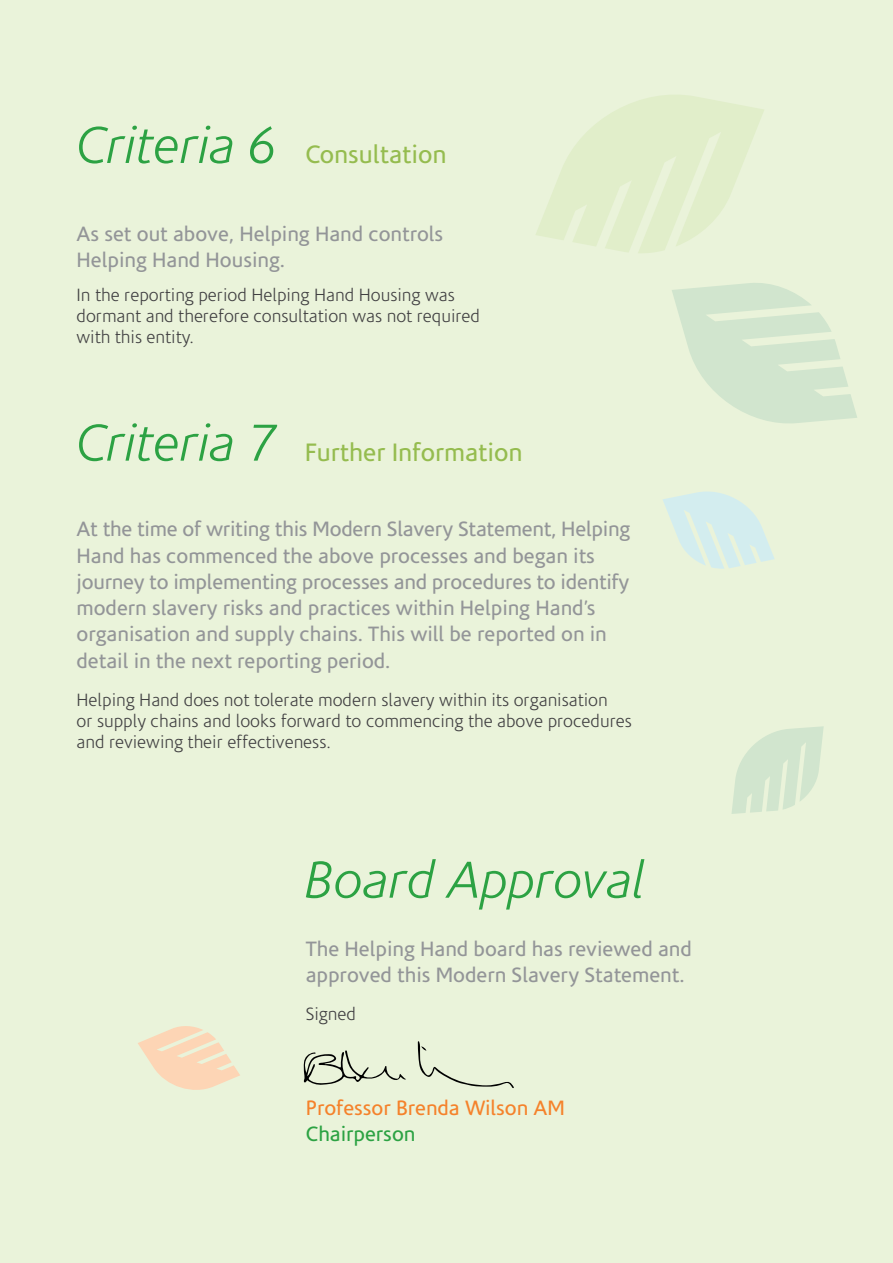
<style>
.page{position:relative;width:893px;height:1263px;background:#eaf3da}
.page>*{position:absolute;margin:0;border:0;box-sizing:border-box;transform-origin:0 0}
.t1{font:italic 300 52.5px "Corisande";color:#2ca243}
.t2{font:25.5px "Corisande";color:#95bc4f}
.t3{font:21px/26.2px "Corisande";color:#939598}
.t4{font:21px "Corisande";color:#f5822b}
.t5{font:21px "Corisande";color:#2ca243}
.t6{font:300 18px/21px "Corisande";color:#414042}
.s1{font-weight:300;font-style:italic;font-size:52.5px;color:#2ca243}
</style>
<div class="page">
<svg style="left:663px;top:491px;width:112px;height:78px"></svg>
<svg style="left:536px;top:95px;width:228px;height:158px"></svg>
<svg style="left:672px;top:283px;width:185px;height:141px"></svg>
<svg style="left:731px;top:726px;width:93px;height:88px"></svg>
<svg style="left:138px;top:1026px;width:102px;height:64px"></svg>
<svg style="left:304px;top:1050px;width:102px;height:35px"></svg>
<svg style="left:418px;top:1041px;width:96px;height:47px"></svg>
<p class="t2" style="left:77px;top:140px;width:371px"><span class="s1">Criteria 6</span> Consultation</p>
<p class="t3" style="left:77px;top:221px;width:368px">As set out above, Helping Hand controls<br>Helping Hand Housing.</p>
<p class="t6" style="left:77px;top:284px;width:405px">In the reporting period Helping Hand Housing was dormant and therefore consultation was not required with this entity.</p>
<p class="t2" style="left:77px;top:438px;width:447px"><span class="s1">Criteria 7</span> Further Information</p>
<p class="t3" style="left:77px;top:517px;width:555px">At the time of writing this Modern Slavery Statement, Helping Hand has commenced the above processes and began its journey to implementing processes and procedures to identify modern slavery risks and practices within Helping Hand’s organisation and supply chains. This will be reported on in detail in the next reporting period.</p>
<p class="t6" style="left:77px;top:690px;width:557px">Helping Hand does not tolerate modern slavery within its organisation<br>or supply chains and looks forward to commencing the above procedures and reviewing their effectiveness.</p>
<h1 class="t1" style="left:305px;top:852px;width:341px">Board Approval</h1>
<p class="t3" style="left:306px;top:936px;width:387px">The Helping Hand board has reviewed and approved this Modern Slavery Statement.</p>
<p class="t6" style="left:306px;top:1004px;width:52px">Signed</p>
<p class="t4" style="left:306px;top:1096px;width:261px">Professor Brenda Wilson AM</p>
<p class="t5" style="left:306px;top:1122px;width:111px">Chairperson</p>
</div>
